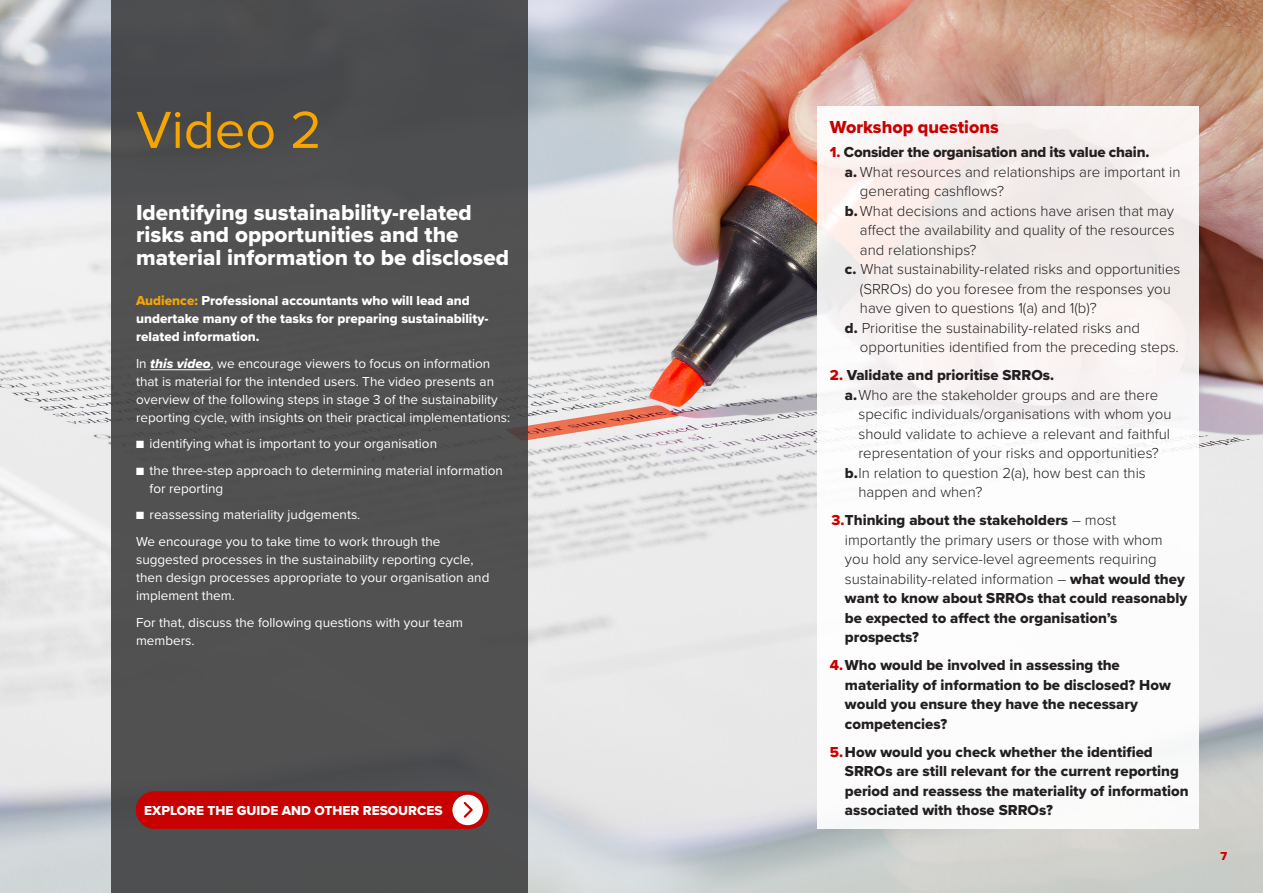
<style>
.page{position:relative;width:1263px;height:893px;background:#fff}
.page>*{position:absolute;margin:0;border:0;box-sizing:border-box;transform-origin:0 0}
.t1{font:54px "Proxima Nova";color:#f7a600}
.t2{font:22.5px/22.5px "Proxima Nova Extrabld";color:#fff}
.t3{font:18px "Proxima Nova Extrabld";color:#c80000}
.t4{font:300 15px/19.5px "Proxima Nova";color:#231f20}
.t5{font:15px/19.5px "Proxima Nova Extrabld";color:#231f20}
.t6{font:13.5px/18px "Proxima Nova";color:#fff}
.t7{font:13.5px/18px "Proxima Nova Extrabld";color:#fff}
.t8{font:12px "Proxima Nova Extrabld";color:#c80000}
.s1{color:#f7a600}
.s2{font-family:"Proxima Nova Extrabld It"}
.s3{color:#c80000}
.s4{font-family:"Proxima Nova Extrabld";font-weight:400}
.s5{font-family:"Proxima Nova";font-weight:300}
</style>
<div class="page">
<img style="left:0;top:0;width:1263px;height:893px">
<div style="left:111px;top:0;width:417px;height:893px;background:#515152"></div>
<hr style="left:150px;top:369px;width:60px;height:1px;background:#fff">
<div style="left:817px;top:106px;width:382px;height:723px;background:linear-gradient(to bottom,#f5eeed,#fdffff)"></div>
<div style="left:136px;top:791px;width:353px;height:38px;background:#c80000;border-radius:19px"></div>
<div style="left:453px;top:795px;width:29px;height:29px;background:#fff;border-radius:50%"></div>
<div style="left:452px;top:795px;width:31px;height:30px;border:2px solid #fff;border-radius:50%"></div>
<svg style="left:463px;top:802px;width:10px;height:16px"></svg>
<p class="t1" style="left:136px;top:90px;width:187px">Video 2</p>
<p class="t2" style="left:136px;top:201px;width:374px">Identifying sustainability-related risks and opportunities and the material information to be disclosed</p>
<p class="t7" style="left:136px;top:292px;width:354px"><span class="s1">Audience:</span> Professional accountants who will lead and undertake many of the tasks for preparing sustainability&shy;related information.</p>
<p class="t6" style="left:136px;top:354px;width:376px">In <span class="s2">this video</span>, we encourage viewers to focus on information that is material for the intended users. The video presents an overview of the following steps in stage 3 of the sustainability reporting cycle, with insights on their practical implementations:</p>
<p class="t6" style="left:136px;top:434px;width:303px">■ identifying what is important to your organisation</p>
<p class="t6" style="left:150px;top:461px;width:355px;text-indent:-14px">■ the three-step approach to determining material information for reporting</p>
<p class="t6" style="left:136px;top:505px;width:226px">■ reassessing materiality judgements.</p>
<p class="t6" style="left:136px;top:532px;width:355px">We encourage you to take time to work through the suggested processes in the sustainability reporting cycle, then design processes appropriate to your organisation and implement them.</p>
<p class="t6" style="left:136px;top:612px;width:329px">For that, discuss the following questions with your team members.</p>
<p class="t3" style="left:830px;top:114px;width:170px">Workshop questions</p>
<p class="t5" style="left:830px;top:142px;width:321px"><span class="s3">1.</span> Consider the organisation and its value chain.</p>
<p class="t4" style="left:860px;top:161px;width:322px;text-indent:-15px"><span class="s4">a.</span> What resources and relationships are important in generating cashflows?</p>
<p class="t4" style="left:860px;top:200px;width:316px;text-align:justify;text-indent:-15px"><span class="s4">b.</span>What decisions and actions have arisen that may affect the availability and quality of the resources and relationships?</p>
<p class="t4" style="left:860px;top:258px;width:322px;text-indent:-15px"><span class="s4">c.</span> What sustainability-related risks and opportunities (SRROs) do you foresee from the responses you have given to questions 1(a) and 1(b)?</p>
<p class="t4" style="left:860px;top:317px;width:320px;text-indent:-15px"><span class="s4">d.</span> Prioritise the sustainability-related risks and opportunities identified from the preceding steps.</p>
<p class="t5" style="left:830px;top:365px;width:226px"><span class="s3">2.</span> Validate and prioritise SRROs.</p>
<p class="t4" style="left:858px;top:384px;width:314px;text-indent:-14px"><span class="s4">a.</span>Who are the stakeholder groups and are there specific individuals/organisations with whom you should validate to achieve a relevant and faithful representation of your risks and opportunities?</p>
<p class="t4" style="left:858px;top:462px;width:289px;text-indent:-14px"><span class="s4">b.</span>In relation to question 2(a), how best can this happen and when?</p>
<p class="t5" style="left:845px;top:510px;width:344px;text-indent:-14px"><span class="s3">3.</span>Thinking about the stakeholders <span class="s5">– most importantly the primary users or those with whom you hold any service-level agreements requiring sustainability-related information –</span> what would they want to know about SRROs that could reasonably be expected to affect the organisation’s prospects?</p>
<p class="t5" style="left:845px;top:655px;width:327px;text-indent:-15px"><span class="s3">4.</span>Who would be involved in assessing the materiality of information to be disclosed? How would you ensure they have the necessary competencies?</p>
<p class="t5" style="left:845px;top:742px;width:345px;text-indent:-15px"><span class="s3">5.</span>How would you check whether the identified<br>SRROs are still relevant for the current reporting period and reassess the materiality of information</p>
<p class="t7" style="left:144px;top:801px;width:300px">EXPLORE THE GUIDE AND OTHER RESOURCES</p>
<p class="t5" style="left:845px;top:800px;width:209px">associated with those SRROs?</p>
<p class="t8" style="left:1220px;top:847px;width:8px">7</p>
</div>
